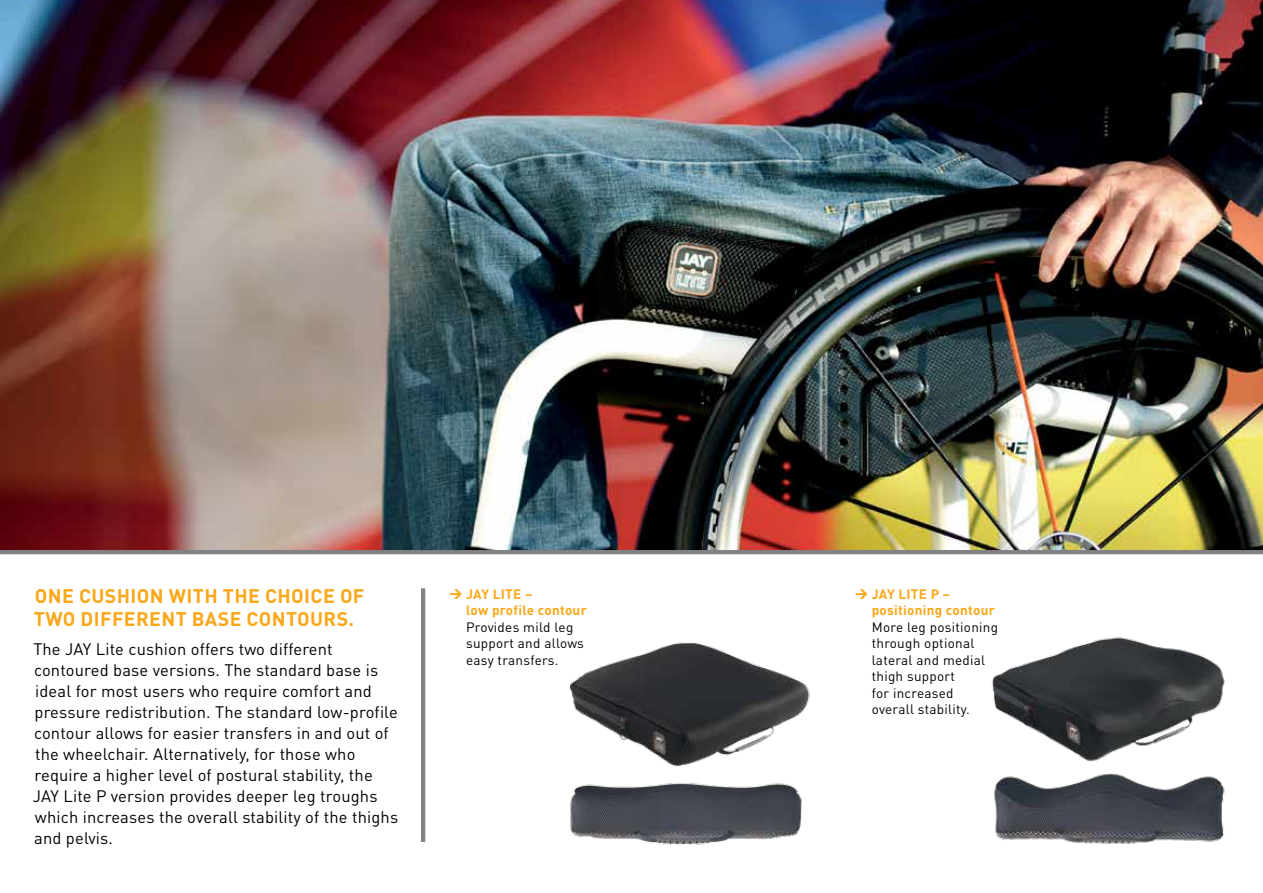
<style>
.page{position:relative;width:1263px;height:893px;background:#fff}
.page>*{position:absolute;margin:0;border:0;box-sizing:border-box;transform-origin:0 0}
.t1{font:700 19.5px "DINOT";letter-spacing:.02em;color:#faa81a}
.t2{font:16.5px/21px "DINOT";letter-spacing:.01em;color:#000}
.t3{font:13.5px/16.5px "DINOT";letter-spacing:.02em;color:#000}
.t4{font:700 13.5px/16.5px "DINOT";letter-spacing:.02em;color:#faa81a}
</style>
<div class="page">
<img style="left:991px;top:637px;width:234px;height:98px">
<img style="left:994px;top:735px;width:231px;height:109px">
<img style="left:569px;top:642px;width:241px;height:93px">
<img style="left:570px;top:735px;width:232px;height:110px">
<hr style="left:421px;top:588px;width:4px;height:254px;background:#808285">
<img style="left:0;top:0;width:1263px;height:550px">
<hr style="left:0;top:550px;width:1263px;height:4px;background:#808285">
<p class="t1" style="left:35px;top:583px;width:107px">ONE CUSHION</p>
<p class="t1" style="left:169px;top:583px;width:134px">WITH THE CHOICE</p>
<p class="t1" style="left:340px;top:583px;width:26px">OF</p>
<p class="t1" style="left:34px;top:606px;width:104px">TWO DI FFERENT</p>
<p class="t1" style="left:192px;top:606px;width:26px">BASE</p>
<p class="t1" style="left:247px;top:606px;width:14px">CONTO</p>
<p class="t1" style="left:310px;top:606px;width:45px">URS.</p>
<p class="t2" style="left:33px;top:638px;width:367px">The JAY Lite cushion offers two different contoured base versions. The standard base is ideal for most users who require comfort and pressure redistribution. The standard low-profile contour allows for easier transfers in and out of the wheelchair. Alternatively, for those who require a higher level of postural stability, the JAY Lite P version provides deeper leg troughs which increases the overall stability of the thighs and pelvis.</p>
<p class="t4" style="left:466px;top:585px;width:122px">JAY LITE –<br>LOW PROFILE CONTOUR</p>
<p class="t3" style="left:466px;top:618px;width:119px">Provides mild leg support and allows easy transfers.</p>
<p class="t4" style="left:872px;top:585px;width:125px">JAY LITE P –<br>POSITIONING CONTOUR</p>
<p class="t3" style="left:872px;top:618px;width:128px">More leg positioning through optional lateral and medial thigh support<br>for increased overall stability.</p>
</div>
